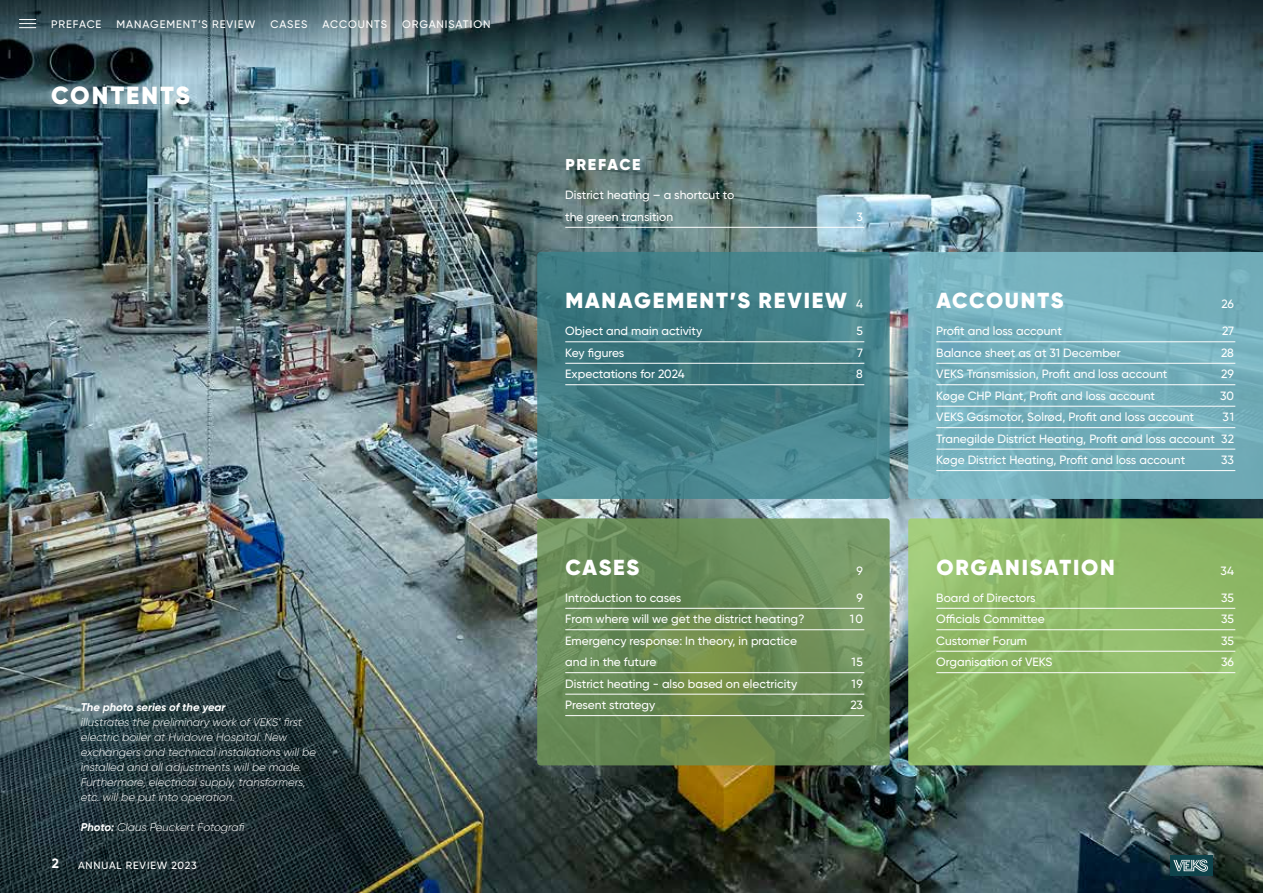
<style>
.page{position:relative;width:1263px;height:893px;background:#fff}
.page>*{position:absolute;margin:0;border:0;box-sizing:border-box;transform-origin:0 0}
.t1{font:900 24.75px "Gilroy";letter-spacing:.085em;color:#fff}
.t2{font:900 21.75px "Gilroy";letter-spacing:.085em;color:#fff}
.t3{font:900 21.75px "Gilroy";letter-spacing:.065em;color:#fff}
.t4{font:900 15.75px "Gilroy";letter-spacing:.105em;color:#fff}
.t5{font:700 13.5px "Gilroy";color:#fff}
.t6{font:500 12px/21.5px "Gilroy";color:#fff}
.t7{font:500 12px "Gilroy";letter-spacing:-.02em;color:#fff}
.t8{font:italic 300 11.25px/15px "Gilroy";color:#fff}
.t9{font:italic 700 11.25px "Gilroy";letter-spacing:-.005em;color:#fff}
.t10{font:500 10.95px "Gilroy";letter-spacing:.085em;color:#fff}
.t11{font:500 10.5px "Gilroy";letter-spacing:.08em;color:#fff}
.s1{font-weight:700}
.s2{font-weight:500;font-size:12px}
</style>
<div class="page">
<img style="left:0;top:77px;width:1263px;height:816px">
<div style="left:1170px;top:855px;width:42px;height:21px;background:#0e434b"></div>
<svg style="left:1173px;top:859px;width:35px;height:13px"></svg>
<svg style="left:0;top:0;width:1263px;height:77px;background:#405961"></svg>
<svg style="left:537px;top:252px;width:353px;height:247px;background:#447f87"></svg>
<svg style="left:908px;top:518px;width:355px;height:247px;background:#92bb6b"></svg>
<svg style="left:908px;top:252px;width:355px;height:247px;background:#76b1bd"></svg>
<svg style="left:537px;top:518px;width:353px;height:247px;background:#6d8e58"></svg>
<hr style="left:936px;top:608px;width:299px;height:1px;background:#fff">
<hr style="left:936px;top:629px;width:299px;height:1px;background:#fff">
<hr style="left:936px;top:651px;width:299px;height:1px;background:#fff">
<hr style="left:936px;top:672px;width:299px;height:1px;background:#fff">
<hr style="left:936px;top:342px;width:299px;height:1px;background:#fff">
<hr style="left:936px;top:363px;width:299px;height:1px;background:#fff">
<hr style="left:936px;top:384px;width:299px;height:1px;background:#fff">
<hr style="left:936px;top:406px;width:299px;height:1px;background:#fff">
<hr style="left:936px;top:427px;width:299px;height:1px;background:#fff">
<hr style="left:936px;top:449px;width:299px;height:1px;background:#fff">
<hr style="left:936px;top:470px;width:299px;height:1px;background:#fff">
<hr style="left:565px;top:608px;width:299px;height:1px;background:#fff">
<hr style="left:565px;top:629px;width:299px;height:1px;background:#fff">
<hr style="left:565px;top:672px;width:299px;height:1px;background:#fff">
<hr style="left:565px;top:694px;width:299px;height:1px;background:#fff">
<hr style="left:565px;top:715px;width:299px;height:1px;background:#fff">
<hr style="left:565px;top:342px;width:299px;height:1px;background:#fff">
<hr style="left:565px;top:363px;width:299px;height:1px;background:#fff">
<hr style="left:565px;top:384px;width:299px;height:1px;background:#fff">
<hr style="left:565px;top:227px;width:299px;height:1px;background:#fff">
<svg style="left:19px;top:19px;width:17px;height:9px"></svg>
<p class="t10" style="left:51px;top:17px;width:52px">PREFACE</p>
<p class="t10" style="left:117px;top:17px;width:140px">MANAGEMENT’S REVIEW</p>
<p class="t10" style="left:270px;top:17px;width:38px">CASES</p>
<p class="t10" style="left:322px;top:17px;width:66px">ACCOUNTS</p>
<p class="t10" style="left:402px;top:17px;width:90px">ORGANISATION</p>
<h1 class="t1" style="left:51px;top:79px;width:140px">CONTENTS</h1>
<p class="t9" style="left:81px;top:700px;width:146px">The photo series of the year</p>
<p class="t8" style="left:81px;top:715px;width:237px">illustrates the preliminary work of VEKS’ first electric boiler at Hvidovre Hospital. New exchangers and technical installations will be installed and all adjustments will be made.<br>Furthermore, electrical supply, transformers, etc. will be put into operation.</p>
<p class="t8" style="left:81px;top:820px;width:165px"><span class="s1">Photo:</span> Claus Peuckert Fotografi</p>
<p class="t5" style="left:52px;top:854px;width:9px">2</p>
<p class="t11" style="left:78px;top:858px;width:120px">ANNUAL REVIEW 2023</p>
<h3 class="t4" style="left:565px;top:154px;width:77px">PREFACE</h3>
<p class="t6" style="left:565px;top:184px;width:171px">District heating – a shortcut to the green transition</p>
<p class="t6" style="left:856px;top:206px;width:8px">3</p>
<h2 class="t2" style="left:565px;top:287px;width:299px">MANAGEMENT’S REVIEW <span class="s2">4</span></h2>
<p class="t6" style="left:565px;top:320px;width:139px">Object and main activity</p>
<p class="t6" style="left:856px;top:320px;width:8px">5</p>
<p class="t7" style="left:565px;top:345px;width:61px">Key figures</p>
<p class="t6" style="left:857px;top:342px;width:7px">7</p>
<p class="t6" style="left:565px;top:363px;width:121px">Expectations for 2024</p>
<p class="t6" style="left:856px;top:363px;width:8px">8</p>
<h2 class="t2" style="left:565px;top:553px;width:75px">CASES</h2>
<p class="t6" style="left:856px;top:560px;width:8px">9</p>
<p class="t6" style="left:565px;top:587px;width:118px">Introduction to cases</p>
<p class="t6" style="left:856px;top:587px;width:8px">9</p>
<p class="t6" style="left:565px;top:608px;width:241px">From where will we get the district heating?</p>
<p class="t6" style="left:850px;top:608px;width:15px">10</p>
<p class="t6" style="left:565px;top:630px;width:233px">Emergency response: In theory, in practice and in the future</p>
<p class="t6" style="left:851px;top:651px;width:13px">15</p>
<p class="t6" style="left:565px;top:673px;width:233px">District heating - also based on electricity</p>
<p class="t6" style="left:851px;top:673px;width:13px">19</p>
<p class="t6" style="left:565px;top:694px;width:91px">Present strategy</p>
<p class="t6" style="left:850px;top:694px;width:14px">23</p>
<h2 class="t3" style="left:936px;top:287px;width:129px">ACCOUNTS</h2>
<p class="t6" style="left:1221px;top:293px;width:14px">26</p>
<p class="t6" style="left:936px;top:320px;width:127px">Profit and loss account</p>
<p class="t6" style="left:1222px;top:320px;width:13px">27</p>
<p class="t6" style="left:936px;top:342px;width:186px">Balance sheet as at 31 December</p>
<p class="t6" style="left:1221px;top:342px;width:14px">28</p>
<p class="t6" style="left:936px;top:363px;width:233px">VEKS Transmission, Profit and loss account</p>
<p class="t6" style="left:1221px;top:363px;width:14px">29</p>
<p class="t6" style="left:936px;top:385px;width:220px">Køge CHP Plant, Profit and loss account</p>
<p class="t6" style="left:1220px;top:385px;width:15px">30</p>
<p class="t6" style="left:936px;top:406px;width:259px">VEKS Gasmotor, Solrød, Profit and loss account</p>
<p class="t6" style="left:936px;top:406px;width:299px;text-align:justify;text-indent:286px">31<br>Tranegilde District Heating, Profit and loss account 32<br>Køge District Heating, Profit and loss account</p>
<p class="t6" style="left:1221px;top:449px;width:14px">33</p>
<h2 class="t2" style="left:936px;top:553px;width:180px">ORGANISATION</h2>
<p class="t6" style="left:1220px;top:560px;width:15px">34</p>
<p class="t6" style="left:936px;top:587px;width:101px">Board of Directors</p>
<p class="t6" style="left:1221px;top:587px;width:14px">35</p>
<p class="t6" style="left:936px;top:608px;width:110px">Officials Committee</p>
<p class="t6" style="left:1221px;top:608px;width:14px">35</p>
<p class="t6" style="left:936px;top:630px;width:92px">Customer Forum</p>
<p class="t6" style="left:1221px;top:630px;width:14px">35</p>
<p class="t6" style="left:936px;top:651px;width:118px">Organisation of VEKS</p>
<p class="t6" style="left:1221px;top:651px;width:14px">36</p>
</div>
